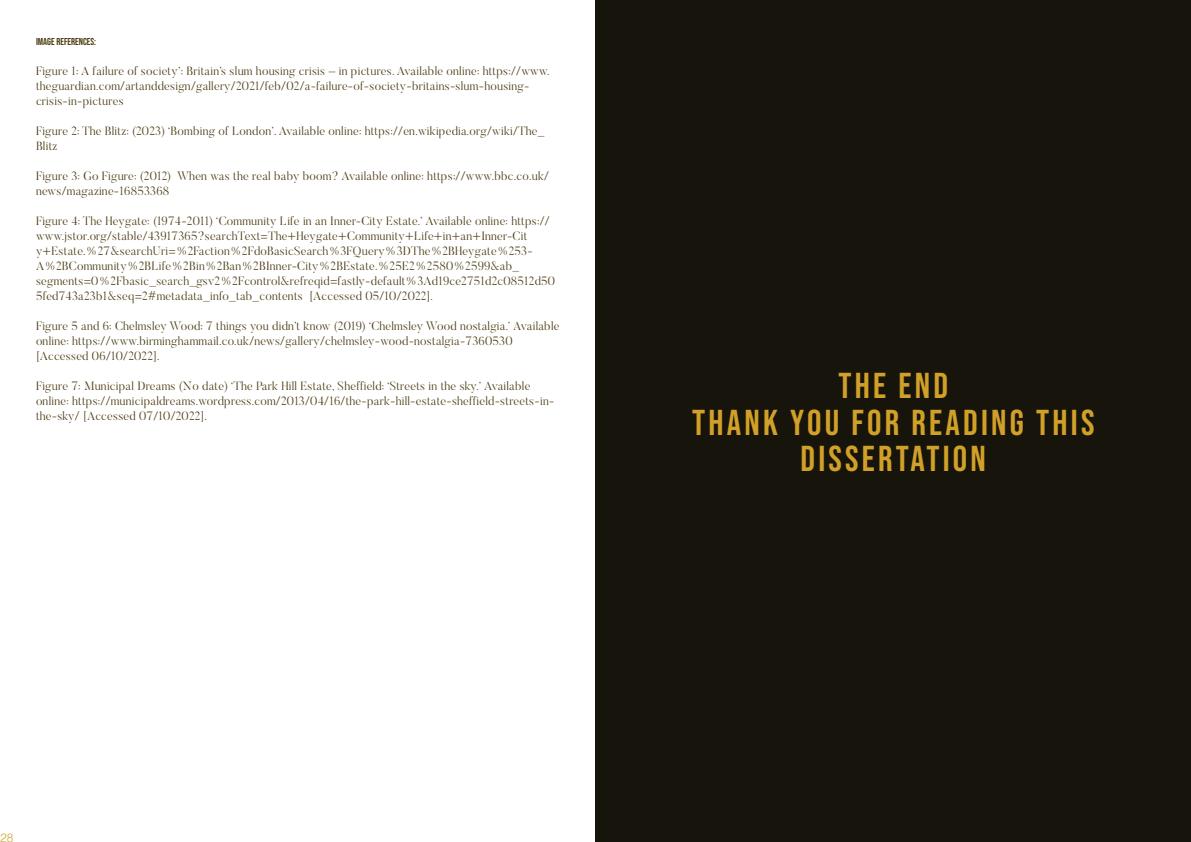
<style>
.page{position:relative;width:1191px;height:842px;background:#fff}
.page>*{position:absolute;margin:0;border:0;box-sizing:border-box;transform-origin:0 0}
.t1{font:36px/36px "Bebas Neue";letter-spacing:.09em;color:#d1a028;text-align:center}
.t2{font:300 12px/15px "Butler";letter-spacing:.02em;color:#4d3c14}
.t3{font:300 12px "Helvetica";color:#d1a028}
.t4{font:10px "Bebas Neue";color:#4d3c14}
</style>
<div class="page">
<div style="left:595px;top:0;width:596px;height:842px;background:#17140b"></div>
<p class="t4" style="left:36px;top:36px;width:62px">IMAGE REFERENCES:</p>
<p class="t2" style="left:36px;top:63px;width:515px">Figure 1: A failure of society’: Britain’s slum housing crisis – in pictures. Available online: https://www. theguardian.com/artanddesign/gallery/2021/feb/02/a-failure-of-society-britains-slum-housing&shy;crisis-in-pictures</p>
<p class="t2" style="left:36px;top:123px;width:510px">Figure 2: The Blitz: (2023) ‘Bombing of London’. Available online: https://en.wikipedia.org/wiki/The_<br>Blitz</p>
<p class="t2" style="left:36px;top:168px;width:514px">Figure 3: Go Figure: (2012) When was the real baby boom? Available online: https://www.bbc.co.uk/ news/magazine-16853368</p>
<p class="t2" style="left:36px;top:213px;width:520px">Figure 4: The Heygate: (1974-2011) ‘Community Life in an Inner-City Estate.’ Available online: https:// www.jstor.org/stable/43917365?searchText=The+Heygate+Community+Life+in+an+Inner-Cit y+Estate.%27&amp;searchUri=%2Faction%2FdoBasicSearch%3FQuery%3DThe%2BHeygate%253- A%2BCommunity%2BLife%2Bin%2Ban%2BInner-City%2BEstate.%25E2%2580%2599&amp;ab_ segments=0%2Fbasic_search_gsv2%2Fcontrol&amp;refreqid=fastly-default%3Ad19ce2751d2c08512d50<br>5fed743a23b1&amp;seq=2#metadata_info_tab_contents [Accessed 05/10/2022].</p>
<p class="t2" style="left:36px;top:318px;width:525px">Figure 5 and 6: Chelmsley Wood: 7 things you didn’t know (2019) ‘Chelmsley Wood nostalgia.’ Available online: https://www.birminghammail.co.uk/news/gallery/chelmsley-wood-nostalgia-7360530 [Accessed 06/10/2022].</p>
<p class="t2" style="left:36px;top:378px;width:520px">Figure 7: Municipal Dreams (No date) ‘The Park Hill Estate, Sheffield: ‘Streets in the sky.’ Available online: https://municipaldreams.wordpress.com/2013/04/16/the-park-hill-estate-sheffield-streets-in&shy;the-sky/ [Accessed 07/10/2022].</p>
<p class="t1" style="left:838px;top:368px;width:111px">THE END</p>
<p class="t1" style="left:692px;top:404px;width:404px">THANK YOU FOR READING THIS<br>DISSERTATION</p>
<p class="t3" style="left:0;top:827px;width:15px">28</p>
</div>
